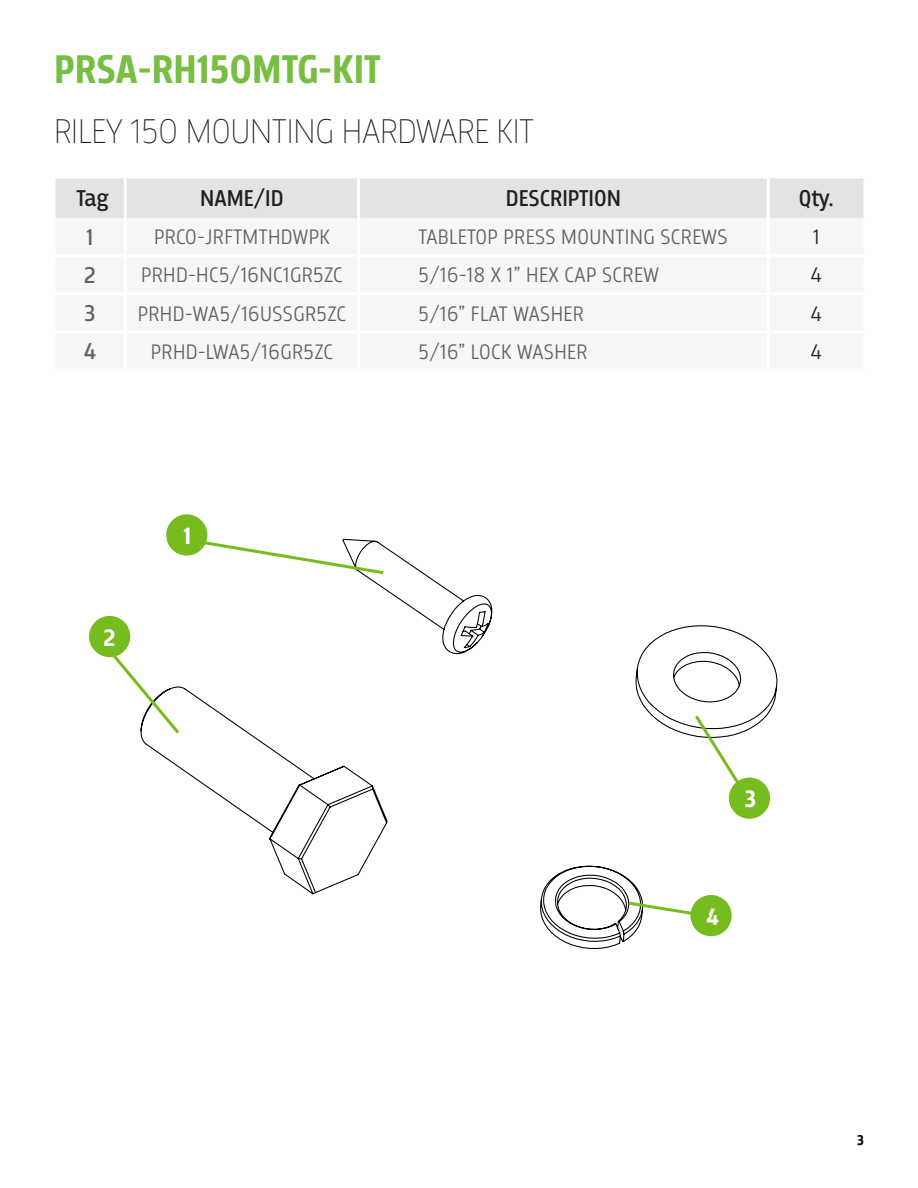
<style>
.page{position:relative;width:918px;height:1188px;background:#fff}
.page>*{position:absolute;margin:0;border:0;box-sizing:border-box;transform-origin:0 0}
.t1{font:700 42px "Breakers";color:#77be42}
.t2{font:100 36px "Breakers";color:#231f20}
.t3{font:700 24.9px "Breakers";color:#fff}
.t4{font:24px "Breakers";color:#231f20}
.t5{font:24px "Breakers";color:#616164}
.BLACK-Table-General{font:300 22.05px "Breakers";letter-spacing:.02em;color:#616164}
.t6{font:300 22.05px "Breakers";color:#231f20}
.t7{font:700 15px "Breakers";color:#040503}
</style>
<div class="page">
<svg style="left:141px;top:540px;width:637px;height:410px"></svg>
<div style="left:167px;top:515px;width:40px;height:40px;background:#77bc1f;border-radius:50%"></div>
<div style="left:166px;top:514px;width:41px;height:42px;border:2px solid #77bc1f;border-radius:50%"></div>
<div style="left:90px;top:617px;width:40px;height:39px;background:#77bc1f;border-radius:50%"></div>
<div style="left:89px;top:616px;width:41px;height:41px;border:2px solid #77bc1f;border-radius:50%"></div>
<div style="left:730px;top:778px;width:39px;height:40px;background:#77bc1f;border-radius:50%"></div>
<div style="left:729px;top:778px;width:41px;height:41px;border:2px solid #77bc1f;border-radius:50%"></div>
<div style="left:691px;top:896px;width:40px;height:39px;background:#77bc1f;border-radius:50%"></div>
<div style="left:690px;top:895px;width:42px;height:41px;border:2px solid #77bc1f;border-radius:50%"></div>
<svg style="left:190px;top:538px;width:197px;height:38px"></svg>
<svg style="left:103px;top:643px;width:79px;height:94px"></svg>
<svg style="left:692px;top:712px;width:60px;height:91px"></svg>
<svg style="left:626px;top:900px;width:75px;height:20px"></svg>
<div style="left:56px;top:179px;width:808px;height:39px;background:#e2e4e4"></div>
<hr style="left:124px;top:179px;width:3px;height:39px;background:#fff">
<hr style="left:357px;top:179px;width:3px;height:39px;background:#fff">
<hr style="left:767px;top:179px;width:3px;height:39px;background:#fff">
<p class="t1" style="left:54px;top:45px;width:328px">PRSA-RH150MTG-KIT</p>
<p class="t2" style="left:54px;top:110px;width:481px">RILEY 150 MOUNTING HARDWARE KIT</p>
<p class="t4" style="left:76px;top:184px;width:34px">Tag</p>
<p class="t4" style="left:200px;top:184px;width:85px">NAME/ID</p>
<p class="t4" style="left:506px;top:184px;width:117px">DESCRIPTION</p>
<p class="t4" style="left:799px;top:184px;width:36px">Qty.</p>
<p class="t5" style="left:87px;top:223px;width:8px">1</p>
<p class="BLACK-Table-General" style="left:154px;top:224px;width:177px">PRCO-JRFTMTHDWPK</p>
<p class="BLACK-Table-General" style="left:419px;top:224px;width:311px">TABLETOP PRESS MOUNTING SCREWS</p>
<p class="t6" style="left:813px;top:224px;width:8px">1</p>
<p class="t5" style="left:84px;top:261px;width:13px">2</p>
<p class="BLACK-Table-General" style="left:141px;top:262px;width:203px">PRHD-HC5/16NC1GR5ZC</p>
<p class="BLACK-Table-General" style="left:419px;top:262px;width:242px">5/16-18 X 1” HEX CAP SCREW</p>
<p class="t6" style="left:811px;top:262px;width:12px">4</p>
<p class="t5" style="left:85px;top:299px;width:12px">3</p>
<p class="BLACK-Table-General" style="left:138px;top:300px;width:210px">PRHD-WA5/16USSGR5ZC</p>
<p class="BLACK-Table-General" style="left:419px;top:300px;width:167px">5/16” FLAT WASHER</p>
<p class="t6" style="left:811px;top:300px;width:12px">4</p>
<p class="t5" style="left:84px;top:338px;width:13px">4</p>
<p class="BLACK-Table-General" style="left:151px;top:339px;width:184px">PRHD-LWA5/16GR5ZC</p>
<p class="BLACK-Table-General" style="left:419px;top:339px;width:170px">5/16” LOCK WASHER</p>
<p class="t6" style="left:811px;top:339px;width:12px">4</p>
<p class="t3" style="left:103px;top:623px;width:13px">2</p>
<p class="t3" style="left:184px;top:521px;width:9px">1</p>
<p class="t3" style="left:745px;top:785px;width:13px">3</p>
<p class="t3" style="left:706px;top:902px;width:14px">4</p>
<p class="t7" style="left:857px;top:1131px;width:8px">3</p>
</div>
